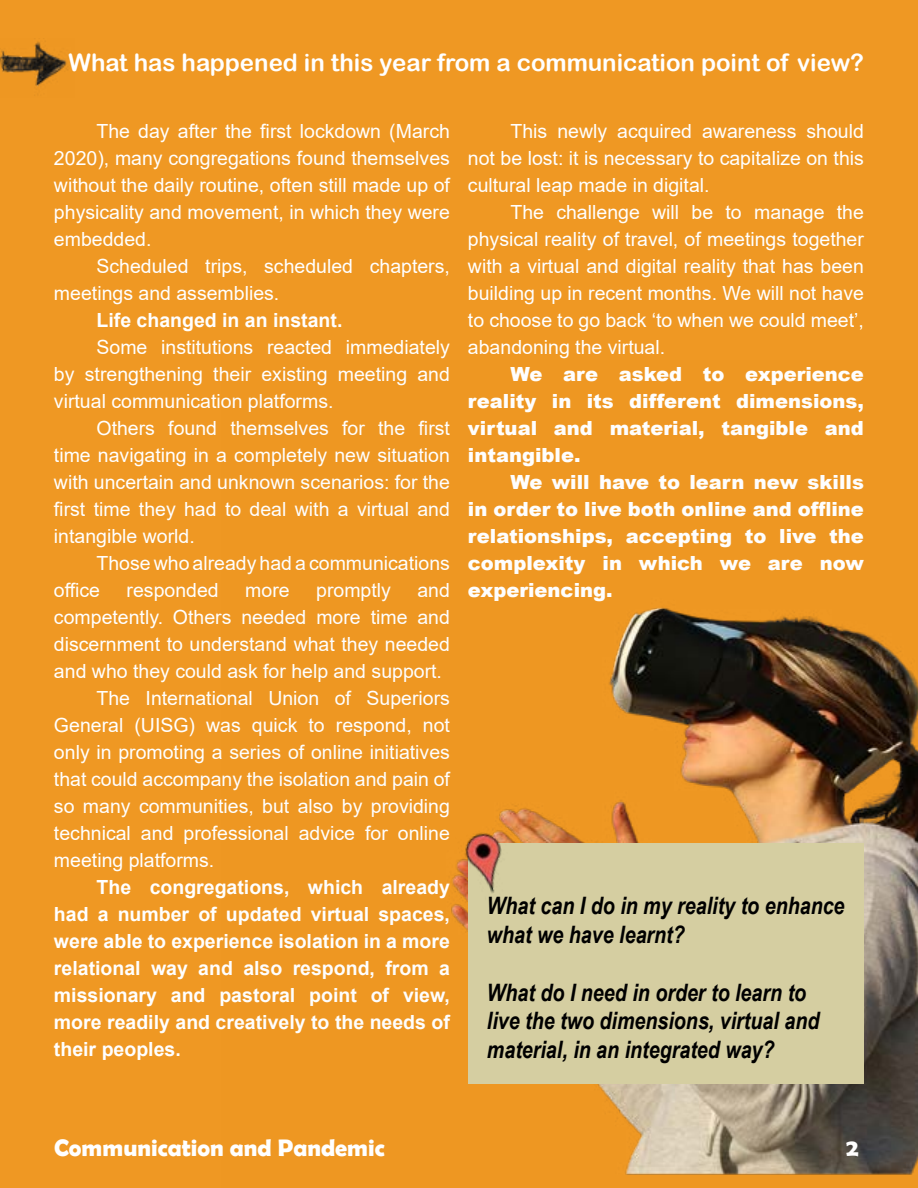
<style>
.page{position:relative;width:918px;height:1188px;background:#ef9823}
.page>*{position:absolute;margin:0;border:0;box-sizing:border-box;transform-origin:0 0}
.t1{font:italic 700 24px/28.8px "Arial Narrow";color:#000}
.t2{font:24px "Arial Rounded MT Bold";color:#fff}
.t3{font:700 24px "Berlin Sans FB Demi";color:#fff}
.t4{font:19.5px/27px "Arial";color:#fff;text-align:justify}
.t5{font:700 19.5px/27px "Arial";color:#fff;text-align:justify}
.t6{font:900 19.5px/27px "Arial";color:#fff;text-align:justify}
</style>
<div class="page">
<img style="left:0;top:41px;width:68px;height:45px">
<img style="left:451px;top:607px;width:467px;height:568px">
<div style="left:468px;top:843px;width:396px;height:240px;background:#d5cea1"></div>
<img style="left:451px;top:815px;width:73px;height:95px">
<p class="t2" style="left:69px;top:49px;width:797px">What has happened in this year from a communication point of view?</p>
<p class="t4" style="left:54px;top:117px;width:398px;text-indent:43px">The day after the first lockdown (March 2020), many congregations found themselves without the daily routine, often still made up of physicality and movement, in which they were embedded.</p>
<p class="t4" style="left:54px;top:252px;width:398px;text-indent:43px">Scheduled trips, scheduled chapters, meetings and assemblies.</p>
<p class="t5" style="left:97px;top:306px;width:247px">Life changed in an instant.</p>
<p class="t4" style="left:54px;top:333px;width:397px;text-indent:43px">Some institutions reacted immediately by strengthening their existing meeting and virtual communication platforms.</p>
<p class="t4" style="left:54px;top:414px;width:398px;text-indent:43px">Others found themselves for the first time navigating in a completely new situation with uncertain and unknown scenarios: for the first time they had to deal with a virtual and intangible world.</p>
<p class="t4" style="left:54px;top:549px;width:397px;text-indent:43px">Those who already had a communications office</p>
<p class="t4" style="left:127px;top:576px;width:94px">responded</p>
<p class="t4" style="left:245px;top:576px;width:46px">more</p>
<p class="t4" style="left:316px;top:576px;width:76px">promptly</p>
<p class="t4" style="left:417px;top:576px;width:34px">and</p>
<p class="t4" style="left:54px;top:603px;width:397px">competently. Others needed more time and</p>
<p class="t4" style="left:54px;top:630px;width:397px">discernment to understand what they needed</p>
<p class="t4" style="left:54px;top:657px;width:390px">and who they could ask for help and support.</p>
<p class="t4" style="left:97px;top:684px;width:355px">The International Union of Superiors</p>
<p class="t4" style="left:54px;top:711px;width:397px">General (UISG) was quick to respond, not</p>
<p class="t4" style="left:54px;top:738px;width:397px">only in promoting a series of online initiatives</p>
<p class="t4" style="left:54px;top:765px;width:397px">that could accompany the isolation and pain of</p>
<p class="t4" style="left:54px;top:792px;width:397px">so many communities, but also by providing</p>
<p class="t4" style="left:54px;top:819px;width:397px">technical and professional advice for online</p>
<p class="t4" style="left:54px;top:846px;width:162px">meeting platforms.</p>
<p class="t5" style="left:54px;top:874px;width:398px;text-indent:43px">The congregations, which already had a number of updated virtual spaces, were able to experience isolation in a more relational way and also respond, from a missionary and pastoral point of view, more readily and creatively to the needs of their peoples.</p>
<p class="t4" style="left:468px;top:117px;width:397px;text-indent:43px">This newly acquired awareness should not be lost: it is necessary to capitalize on this cultural leap made in digital.</p>
<p class="t4" style="left:468px;top:198px;width:398px;text-indent:43px">The challenge will be to manage the physical reality of travel, of meetings together with a virtual and digital reality that has been building up in recent months. We will not have to choose to go back ‘to when we could meet’, abandoning the virtual.</p>
<p class="t6" style="left:468px;top:360px;width:397px;text-indent:43px">We are asked to experience reality in its different dimensions, virtual and material, tangible and intangible.</p>
<p class="t6" style="left:468px;top:468px;width:398px;text-indent:43px">We will have to learn new skills in order to live both online and offline relationships, accepting to live the complexity in which we are now experiencing.</p>
<p class="t1" style="left:487px;top:890px;width:359px">What can I do in my reality to enhance what we have learnt?</p>
<p class="t1" style="left:487px;top:977px;width:334px">What do I need in order to learn to live the two dimensions, virtual and material, in an integrated way?</p>
<p class="t3" style="left:54px;top:1134px;width:332px">Communication and Pandemic</p>
<p class="t3" style="left:846px;top:1134px;width:14px">2</p>
</div>
